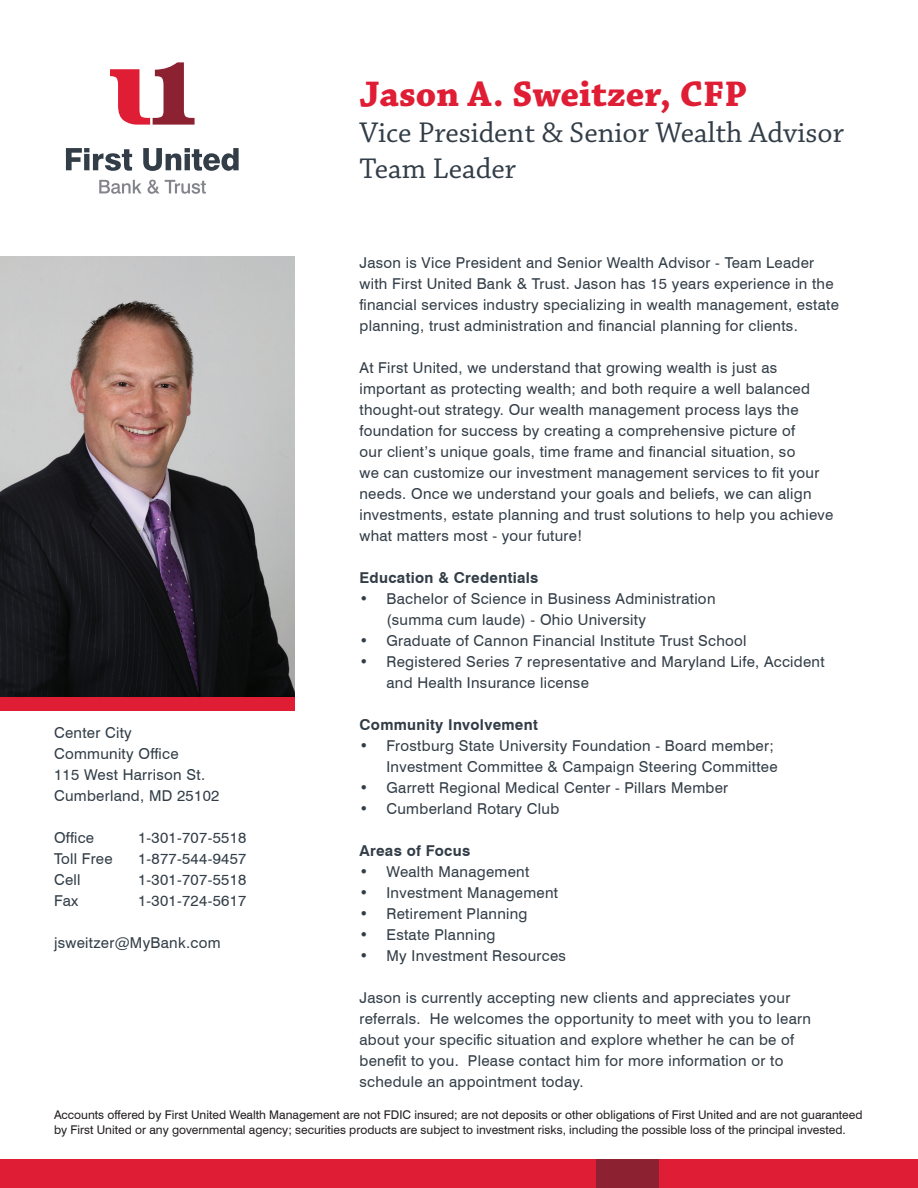
<style>
.page{position:relative;width:918px;height:1188px;background:#fff}
.page>*{position:absolute;margin:0;border:0;box-sizing:border-box;transform-origin:0 0}
.t1{font:700 37.5px "Chaparral Pro";color:#df1d35}
.t2{font:30px/36px "Chaparral Pro";color:#323d47}
.t3{font:15px/21px "Swiss 721 BT";letter-spacing:.02em;color:#323d47}
.t4{font:700 15px "Swiss 721 BT";letter-spacing:.02em;color:#323d47}
.t5{font:12px/14.4px "Swiss 721 BT";color:#231f20}
</style>
<div class="page">
<div style="left:0;top:1160px;width:918px;height:28px;background:#df1d35"></div>
<div style="left:0;top:697px;width:295px;height:13px;background:#df1d35"></div>
<div style="left:596px;top:1160px;width:63px;height:28px;background:#8b2131"></div>
<svg style="left:110px;top:62px;width:85px;height:63px"></svg>
<svg style="left:66px;top:148px;width:66px;height:23px"></svg>
<svg style="left:143px;top:148px;width:96px;height:23px"></svg>
<svg style="left:99px;top:180px;width:42px;height:14px"></svg>
<svg style="left:148px;top:180px;width:11px;height:14px"></svg>
<svg style="left:165px;top:180px;width:41px;height:14px"></svg>
<img style="left:0;top:256px;width:295px;height:441px">
<p class="t3" style="left:54px;top:722px;width:167px">Center City<br>Community Office<br>115 West Harrison St.<br>Cumberland, MD 25102</p>
<p class="t3" style="left:54px;top:827px;width:42px">Office</p>
<p class="t3" style="left:138px;top:827px;width:110px">1-301-707-5518</p>
<p class="t3" style="left:54px;top:848px;width:60px">Toll Free</p>
<p class="t3" style="left:138px;top:848px;width:110px">1-877-544-9457</p>
<p class="t3" style="left:54px;top:869px;width:28px">Cell</p>
<p class="t3" style="left:138px;top:869px;width:110px">1-301-707-5518</p>
<p class="t3" style="left:54px;top:890px;width:26px">Fax</p>
<p class="t3" style="left:138px;top:890px;width:110px">1-301-724-5617</p>
<p class="t3" style="left:54px;top:932px;width:168px">jsweitzer@MyBank.com</p>
<h1 class="t1" style="left:359px;top:72px;width:389px">Jason A. Sweitzer, CFP</h1>
<h2 class="t2" style="left:359px;top:116px;width:486px">Vice President &amp; Senior Wealth Advisor<br>Team Leader</h2>
<p class="t3" style="left:359px;top:252px;width:481px">Jason is Vice President and Senior Wealth Advisor - Team Leader with First United Bank &amp; Trust. Jason has 15 years experience in the financial services industry specializing in wealth management, estate planning, trust administration and financial planning for clients.</p>
<p class="t3" style="left:359px;top:357px;width:475px">At First United, we understand that growing wealth is just as important as protecting wealth; and both require a well balanced thought-out strategy. Our wealth management process lays the foundation for success by creating a comprehensive picture of<br>our client’s unique goals, time frame and financial situation, so<br>we can customize our investment management services to fit your needs. Once we understand your goals and beliefs, we can align investments, estate planning and trust solutions to help you achieve what matters most - your future!</p>
<p class="t4" style="left:359px;top:568px;width:181px">Education &amp; Credentials</p>
<p class="t3" style="left:386px;top:588px;width:331px;text-indent:-27px">• Bachelor of Science in Business Administration (summa cum laude) - Ohio University</p>
<p class="t3" style="left:359px;top:630px;width:389px">• Graduate of Cannon Financial Institute Trust School</p>
<p class="t3" style="left:386px;top:651px;width:440px;text-indent:-27px">• Registered Series 7 representative and Maryland Life, Accident and Health Insurance license</p>
<p class="t4" style="left:359px;top:715px;width:180px">Community Involvement</p>
<p class="t3" style="left:359px;top:735px;width:420px;text-align:right">• Frostburg State University Foundation - Board member;<br>Investment Committee &amp; Campaign Steering Committee</p>
<p class="t3" style="left:359px;top:777px;width:370px">• Garrett Regional Medical Center - Pillars Member</p>
<p class="t3" style="left:359px;top:798px;width:201px">• Cumberland Rotary Club</p>
<p class="t4" style="left:359px;top:841px;width:112px">Areas of Focus</p>
<p class="t3" style="left:359px;top:861px;width:171px">• Wealth Management</p>
<p class="t3" style="left:359px;top:882px;width:200px">• Investment Management</p>
<p class="t3" style="left:359px;top:903px;width:170px">• Retirement Planning</p>
<p class="t3" style="left:359px;top:924px;width:137px">• Estate Planning</p>
<p class="t3" style="left:359px;top:945px;width:208px">• My Investment Resources</p>
<p class="t3" style="left:359px;top:987px;width:453px">Jason is currently accepting new clients and appreciates your referrals. He welcomes the opportunity to meet with you to learn about your specific situation and explore whether he can be of benefit to you. Please contact him for more information or to schedule an appointment today.</p>
<p class="t5" style="left:54px;top:1108px;width:810px">Accounts offered by First United Wealth Management are not FDIC insured; are not deposits or other obligations of First United and are not guaranteed by First United or any governmental agency; securities products are subject to investment risks, including the possible loss of the principal invested.</p>
</div>
